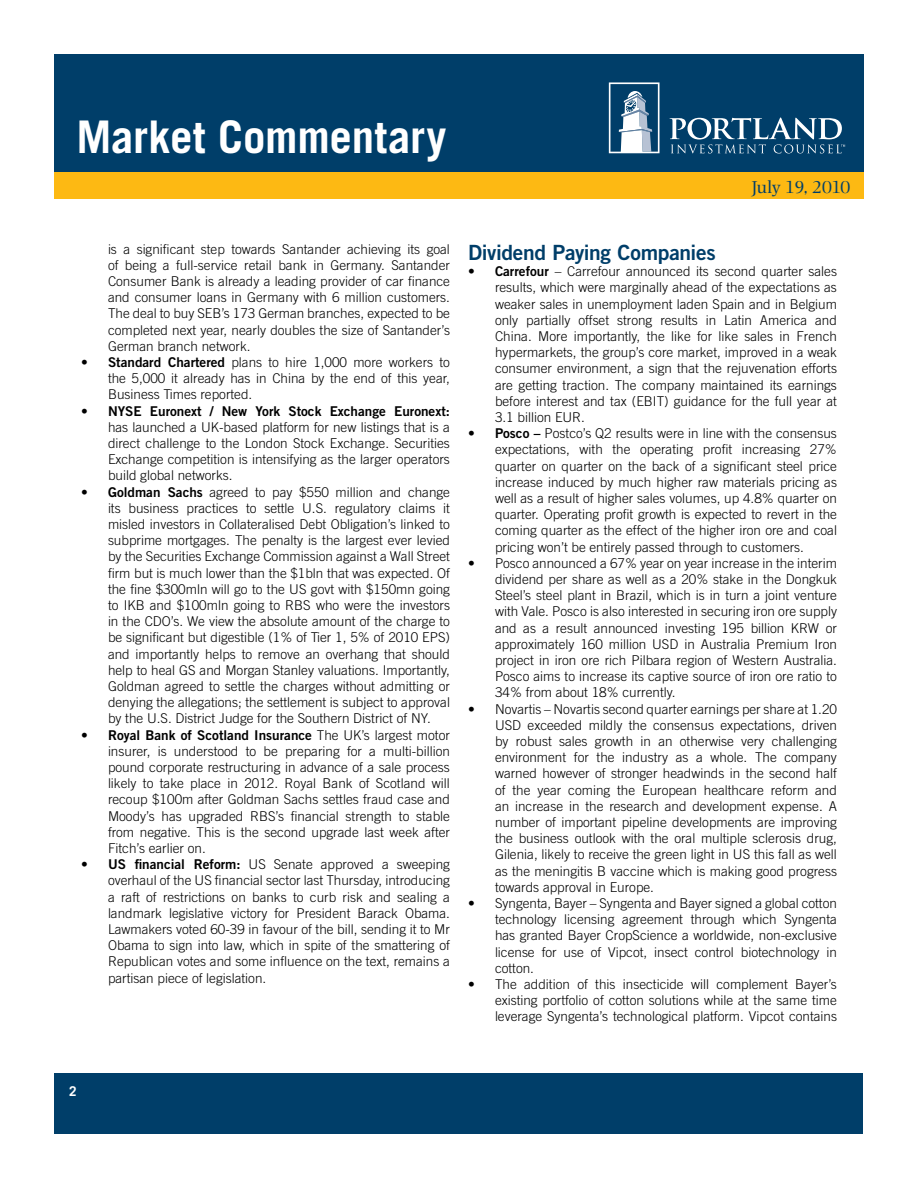
<style>
.page{position:relative;width:918px;height:1188px;background:#fff}
.page>*{position:absolute;margin:0;border:0;box-sizing:border-box;transform-origin:0 0}
.t1{font:700 45px "Trade Gothic";letter-spacing:-.005em;color:#fff}
.t2{font:21px "Trade Gothic Bold Two";letter-spacing:-.015em;color:#003e69}
.t3{font:18px "Photina";letter-spacing:-.035em;color:#003e69}
.t4{font:300 13.5px/16.2px "Trade Gothic";color:#000;text-align:justify}
.t5{font:13.5px "Trade Gothic Bold Two";color:#000}
.t6{font:700 13.5px "Trade Gothic";color:#fff}
.s1{font-family:"Trade Gothic Bold Two";font-weight:400}
.s2{font-family:"Trade Gothic";font-weight:300}
</style>
<div class="page">
<div style="left:55px;top:1073px;width:808px;height:60px;background:#003e69"></div>
<div style="left:54px;top:54px;width:810px;height:142px;background:#003e69"></div>
<svg style="left:609px;top:82px;width:51px;height:71px"></svg>
<svg style="left:670px;top:118px;width:175px;height:35px"></svg>
<div style="left:54px;top:172px;width:810px;height:28px;background:#fdb913"></div>
<h1 class="t1" style="left:76px;top:109px;width:371px">Market Commentary</h1>
<h3 class="t3" style="left:752px;top:177px;width:100px">July 19, 2010</h3>
<p class="t4" style="left:108px;top:241px;width:344px">is a significant step towards Santander achieving its goal of being a full-service retail bank in Germany. Santander Consumer Bank is already a leading provider of car finance and consumer loans in Germany with 6 million customers.<br>The deal to buy SEB’s 173 German branches, expected to be completed next year, nearly doubles the size of Santander’s German branch network.</p>
<p class="t4" style="left:108px;top:354px;width:344px;text-indent:-27px"><span class="s1">• Standard Chartered</span> plans to hire 1,000 more workers to the 5,000 it already has in China by the end of this year, Business Times reported.</p>
<p class="t5" style="left:81px;top:402px;width:370px">• NYSE Euronext / New York Stock Exchange Euronext:</p>
<p class="t4" style="left:108px;top:419px;width:343px">has launched a UK-based platform for new listings that is a direct challenge to the London Stock Exchange. Securities Exchange competition is intensifying as the larger operators build global networks.</p>
<p class="t4" style="left:108px;top:484px;width:344px;text-indent:-27px"><span class="s1">• Goldman Sachs</span> agreed to pay $550 million and change its business practices to settle U.S. regulatory claims it misled investors in Collateralised Debt Obligation’s linked to subprime mortgages. The penalty is the largest ever levied by the Securities Exchange Commission against a Wall Street firm but is much lower than the $1bln that was expected. Of the fine $300mln will go to the US govt with $150mn going to IKB and $100mln going to RBS who were the investors in the CDO’s. We view the absolute amount of the charge to be significant but digestible (1% of Tier 1, 5% of 2010 EPS) and importantly helps to remove an overhang that should help to heal GS and Morgan Stanley valuations. Importantly, Goldman agreed to settle the charges without admitting or denying the allegations; the settlement is subject to approval by the U.S. District Judge for the Southern District of NY.</p>
<p class="t5" style="left:81px;top:726px;width:370px">• Royal Bank of Scotland Insurance <span class="s2">The UK’s largest motor</span></p>
<p class="t4" style="left:108px;top:743px;width:344px">insurer, is understood to be preparing for a multi-billion pound corporate restructuring in advance of a sale process likely to take place in 2012. Royal Bank of Scotland will recoup $100m after Goldman Sachs settles fraud case and Moody’s has upgraded RBS’s financial strength to stable from negative. This is the second upgrade last week after Fitch’s earlier on.</p>
<p class="t4" style="left:108px;top:856px;width:344px;text-indent:-27px"><span class="s1">• US financial Reform:</span> US Senate approved a sweeping overhaul of the US financial sector last Thursday, introducing a raft of restrictions on banks to curb risk and sealing a landmark legislative victory for President Barack Obama.<br>Lawmakers voted 60-39 in favour of the bill, sending it to Mr Obama to sign into law, which in spite of the smattering of Republican votes and some influence on the text, remains a partisan piece of legislation.</p>
<h2 class="t2" style="left:468px;top:239px;width:249px">Dividend Paying Companies</h2>
<p class="t4" style="left:495px;top:263px;width:344px;text-indent:-27px"><span class="s1">• Carrefour</span> – Carrefour announced its second quarter sales results, which were marginally ahead of the expectations as weaker sales in unemployment laden Spain and in Belgium only partially offset strong results in Latin America and China. More importantly, the like for like sales in French hypermarkets, the group’s core market, improved in a weak consumer environment, a sign that the rejuvenation efforts are getting traction. The company maintained its earnings before interest and tax (EBIT) guidance for the full year at 3.1 billion EUR.</p>
<p class="t4" style="left:495px;top:425px;width:344px;text-indent:-27px"><span class="s1">• Posco –</span> Postco’s Q2 results were in line with the consensus expectations, with the operating profit increasing 27% quarter on quarter on the back of a significant steel price increase induced by much higher raw materials pricing as well as a result of higher sales volumes, up 4.8% quarter on quarter. Operating profit growth is expected to revert in the coming quarter as the effect of the higher iron ore and coal pricing won’t be entirely passed through to customers.</p>
<p class="t4" style="left:495px;top:555px;width:344px;text-indent:-27px">• Posco announced a 67% year on year increase in the interim dividend per share as well as a 20% stake in the Dongkuk Steel’s steel plant in Brazil, which is in turn a joint venture with Vale. Posco is also interested in securing iron ore supply and as a result announced investing 195 billion KRW or approximately 160 million USD in Australia Premium Iron project in iron ore rich Pilbara region of Western Australia.<br>Posco aims to increase its captive source of iron ore ratio to 34% from about 18% currently.</p>
<p class="t4" style="left:495px;top:701px;width:344px;text-indent:-27px">• Novartis – Novartis second quarter earnings per share at 1.20<br>USD exceeded mildly the consensus expectations, driven by robust sales growth in an otherwise very challenging environment for the industry as a whole. The company warned however of stronger headwinds in the second half of the year coming the European healthcare reform and an increase in the research and development expense. A number of important pipeline developments are improving the business outlook with the oral multiple sclerosis drug, Gilenia, likely to receive the green light in US this fall as well as the meningitis B vaccine which is making good progress towards approval in Europe.</p>
<p class="t4" style="left:495px;top:895px;width:344px;text-indent:-27px">• Syngenta, Bayer – Syngenta and Bayer signed a global cotton technology licensing agreement through which Syngenta has granted Bayer CropScience a worldwide, non-exclusive license for use of Vipcot, insect control biotechnology in cotton.</p>
<p class="t4" style="left:495px;top:976px;width:344px;text-indent:-27px">• The addition of this insecticide will complement Bayer’s existing portfolio of cotton solutions while at the same time leverage Syngenta’s technological platform. Vipcot contains</p>
<p class="t6" style="left:69px;top:1083px;width:9px">2</p>
</div>
